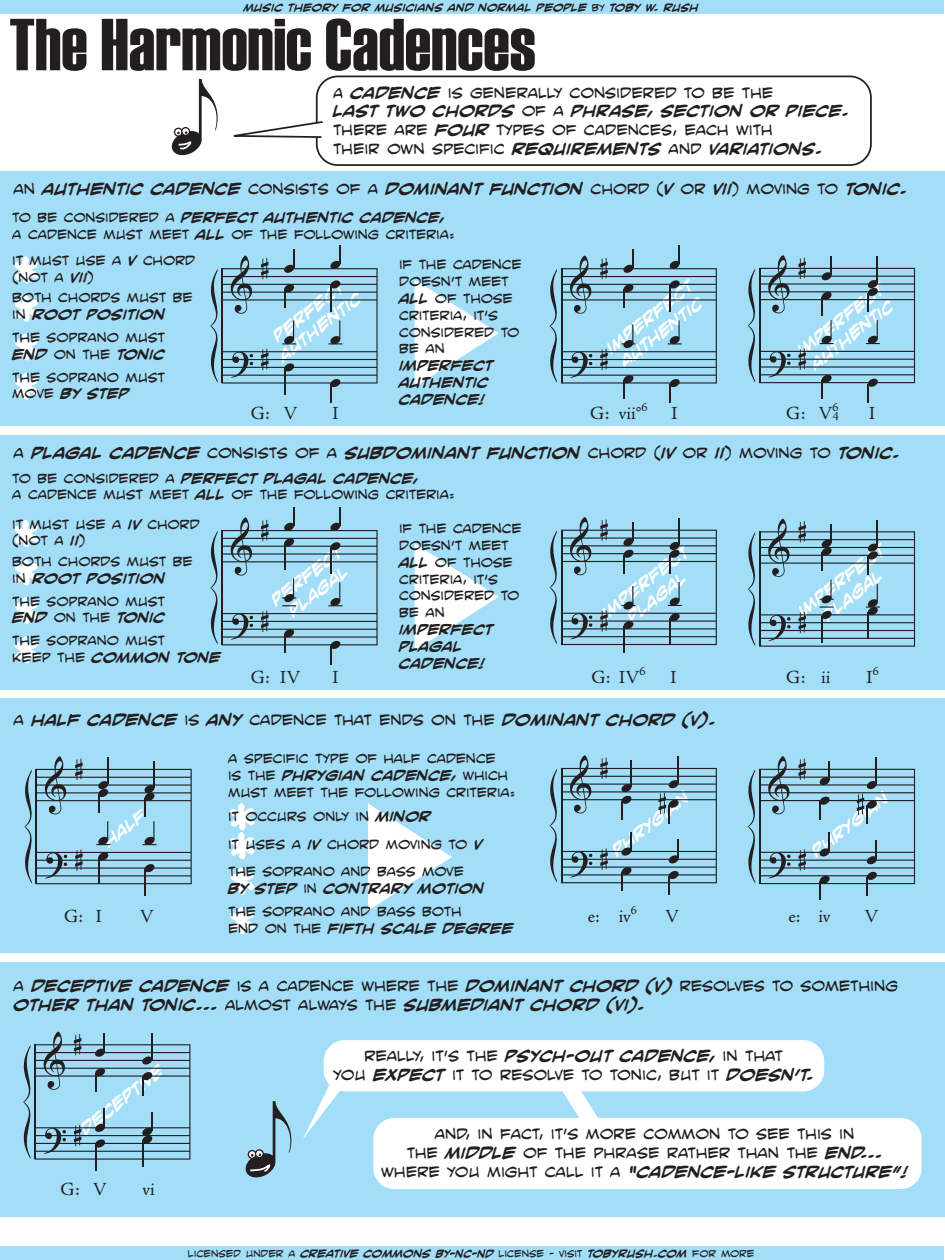
<style>
.page{position:relative;width:945px;height:1260px;background:#fff}
.page>*{position:absolute;margin:0;border:0;box-sizing:border-box;transform-origin:0 0}
.t1{font:73.5px "Haettenschweiler";color:#231f20}
.t2{font:67.73px "Smack Attack BB";color:#fff}
.t3{font:18.55px "Adobe Jenson Pro";color:#231f20}
.t4{font:15.75px/18.9px "Smack Attack BB";color:#231f20;text-align:center}
.t5{font:700 15.75px/18.9px "Smack Attack BB";color:#231f20}
.t6{font:700 15.75px/18.9px "Smack Attack BB";color:#fff;text-align:center}
.t7{font:14px/16.8px "Smack Attack BB";color:#231f20}
.t8{font:700 14px/16.8px "Smack Attack BB";color:#231f20}
.t9{font:12.42px "Adobe Jenson Pro";color:#231f20}
.t10{font:700 10.5px "Smack Attack BB";color:#231f20}
.s1{font-weight:400}
.s2{font-weight:700}
</style>
<div class="page">
<div style="left:0;top:172px;width:945px;height:254px;background:#a2def8"></div>
<div style="left:0;top:435px;width:945px;height:255px;background:#a2def8"></div>
<div style="left:0;top:698px;width:945px;height:254px;background:#a2def8"></div>
<div style="left:0;top:962px;width:945px;height:254px;background:#a2def8"></div>
<div style="left:316px;top:76px;width:556px;height:90px;border:2px solid #231f20;border-radius:21px"></div>
<svg style="left:415px;top:280px;width:84px;height:107px"></svg>
<div style="left:373px;top:1118px;width:549px;height:71px;background:#fff;border-radius:21px"></div>
<svg style="left:415px;top:543px;width:84px;height:107px"></svg>
<svg style="left:368px;top:803px;width:84px;height:108px"></svg>
<svg style="left:172px;top:79px;width:153px;height:76px"></svg>
<svg style="left:245px;top:1101px;width:46px;height:76px"></svg>
<div style="left:324px;top:1040px;width:500px;height:51px;background:#fff;border-radius:21px"></div>
<svg style="left:546px;top:1091px;width:69px;height:27px"></svg>
<svg style="left:303px;top:1080px;width:42px;height:59px"></svg>
<svg style="left:23px;top:1032px;width:167px;height:139px"></svg>
<svg style="left:24px;top:756px;width:168px;height:139px"></svg>
<svg style="left:549px;top:245px;width:168px;height:158px"></svg>
<svg style="left:747px;top:255px;width:168px;height:147px"></svg>
<hr style="left:623px;top:626px;width:2px;height:26px;background:#231f20">
<svg style="left:549px;top:517px;width:168px;height:128px"></svg>
<svg style="left:747px;top:519px;width:168px;height:128px"></svg>
<svg style="left:210px;top:245px;width:168px;height:158px"></svg>
<svg style="left:549px;top:755px;width:168px;height:139px"></svg>
<svg style="left:747px;top:756px;width:168px;height:143px"></svg>
<svg style="left:210px;top:507px;width:168px;height:157px"></svg>
<div style="left:0;top:1246px;width:944px;height:14px;background:#a2def8"></div>
<div style="left:0;top:0;width:944px;height:14px;background:#a2def8"></div>
<p class="t10" style="left:244px;top:1px;width:456px">MUSIC THEORY FOR MUSICIANS AND NORMAL PEOPLE <span class="s1">BY</span> TOBY W. RUSH</p>
<h1 class="t1" style="left:9px;top:3px;width:528px">The Harmonic Cadences</h1>
<p class="t4" style="left:333px;top:83px;width:517px;text-align:left">A <span class="s2">CADENCE</span> IS GENERALLY CONSIDERED TO BE THE<br><span class="s2">LAST TWO CHORDS</span> OF A <span class="s2">PHRASE, SECTION OR PIECE.<br></span>THERE ARE <span class="s2">FOUR</span> TYPES OF CADENCES, EACH WITH<br>THEIR OWN SPECIFIC <span class="s2">REQUIREMENTS</span> AND <span class="s2">VARIATIONS.</span></p>
<p class="t5" style="left:13px;top:180px;width:895px"><span class="s1">AN</span> AUTHENTIC CADENCE <span class="s1">CONSISTS OF A</span> DOMINANT FUNCTION <span class="s1">CHORD (</span>V <span class="s1">OR</span> VII<span class="s1">) MOVING TO</span> TONIC.</p>
<p class="t7" style="left:12px;top:209px;width:444px">TO BE CONSIDERED A <span class="s2">PERFECT AUTHENTIC CADENCE,<br></span>A CADENCE MUST MEET <span class="s2">ALL</span> OF THE FOLLOWING CRITERIA:</p>
<p class="t7" style="left:12px;top:252px;width:184px">IT MUST USE A <span class="s2">V</span> CHORD (NOT A <span class="s2">VII</span>)</p>
<p class="t7" style="left:12px;top:289px;width:182px">BOTH CHORDS MUST BE<br>IN <span class="s2">ROOT POSITION</span></p>
<p class="t7" style="left:12px;top:329px;width:154px">THE SOPRANO MUST<br><span class="s2">END</span> ON THE <span class="s2">TONIC</span></p>
<p class="t7" style="left:12px;top:369px;width:154px">THE SOPRANO MUST<br>MOVE <span class="s2">BY STEP</span></p>
<h2 class="t2" style="left:11px;top:247px;width:33px">*</h2>
<h2 class="t2" style="left:11px;top:286px;width:33px">*</h2>
<h2 class="t2" style="left:11px;top:324px;width:33px">*</h2>
<h2 class="t2" style="left:11px;top:364px;width:33px">*</h2>
<p class="t7" style="left:399px;top:257px;width:124px">IF THE CADENCE<br>DOESN’T MEET<br><span class="s2">ALL</span> OF THOSE<br>CRITERIA, IT’S<br>CONSIDERED TO<br>BE AN</p>
<p class="t8" style="left:399px;top:357px;width:96px">IMPERFECT<br>AUTHENTIC</p>
<p class="t6" style="left:263px;top:336px;width:102px;rotate:-38deg">PERFECT<br>AUTHENTIC</p>
<p class="t6" style="left:602px;top:342px;width:107px;text-align:left;rotate:-38deg">IMPERFECT<br>AUTHENTIC</p>
<p class="t6" style="left:793px;top:345px;width:107px;text-align:left;rotate:-38deg">IMPERFECT<br>AUTHENTIC</p>
<p class="t8" style="left:399px;top:391px;width:88px">CADENCE!</p>
<h3 class="t3" style="left:283px;top:403px;width:15px">V</h3>
<h3 class="t3" style="left:332px;top:403px;width:8px">I</h3>
<h3 class="t3" style="left:619px;top:403px;width:30px">vii°<sup>6</sup></h3>
<h3 class="t3" style="left:671px;top:403px;width:8px">I</h3>
<h3 class="t3" style="left:818px;top:403px;width:22px">V<sup>6</sup></h3>
<h3 class="t3" style="left:251px;top:403px;width:21px">G:</h3>
<h3 class="t3" style="left:590px;top:403px;width:21px">G:</h3>
<h3 class="t3" style="left:786px;top:403px;width:21px">G:</h3>
<p class="t9" style="left:833px;top:409px;width:8px">4</p>
<h3 class="t3" style="left:869px;top:403px;width:8px">I</h3>
<p class="t5" style="left:13px;top:444px;width:888px"><span class="s1">A</span> PLAGAL CADENCE <span class="s1">CONSISTS OF A</span> SUBDOMINANT FUNCTION <span class="s1">CHORD (</span>IV <span class="s1">OR</span> II<span class="s1">) MOVING TO</span> TONIC.</p>
<p class="t7" style="left:12px;top:470px;width:444px">TO BE CONSIDERED A <span class="s2">PERFECT PLAGAL CADENCE,<br></span>A CADENCE MUST MEET <span class="s2">ALL</span> OF THE FOLLOWING CRITERIA:</p>
<p class="t7" style="left:12px;top:516px;width:189px">IT MUST USE A <span class="s2">IV</span> CHORD (NOT A <span class="s2">II</span>)</p>
<p class="t7" style="left:12px;top:553px;width:182px">BOTH CHORDS MUST BE<br>IN <span class="s2">ROOT POSITION</span></p>
<p class="t7" style="left:12px;top:593px;width:154px">THE SOPRANO MUST<br><span class="s2">END</span> ON THE <span class="s2">TONIC</span></p>
<p class="t7" style="left:12px;top:632px;width:210px">THE SOPRANO MUST<br>KEEP THE <span class="s2">COMMON TONE</span></p>
<h2 class="t2" style="left:11px;top:511px;width:33px">*</h2>
<h2 class="t2" style="left:11px;top:549px;width:33px">*</h2>
<h2 class="t2" style="left:11px;top:588px;width:33px">*</h2>
<h2 class="t2" style="left:11px;top:627px;width:33px">*</h2>
<p class="t6" style="left:267px;top:595px;width:87px;rotate:-38deg">PERFECT<br>PLAGAL</p>
<p class="t7" style="left:399px;top:520px;width:124px">IF THE CADENCE<br>DOESN’T MEET<br><span class="s2">ALL</span> OF THOSE<br>CRITERIA, IT’S<br>CONSIDERED TO<br>BE AN</p>
<p class="t8" style="left:399px;top:621px;width:96px">IMPERFECT<br>PLAGAL</p>
<p class="t6" style="left:598px;top:607px;width:107px;rotate:-38deg">IMPERFECT<br>PLAGAL</p>
<p class="t6" style="left:794px;top:606px;width:107px;rotate:-38deg">IMPERFECT<br>PLAGAL</p>
<h3 class="t3" style="left:251px;top:666px;width:21px">G:</h3>
<p class="t8" style="left:399px;top:655px;width:88px">CADENCE!</p>
<h3 class="t3" style="left:280px;top:666px;width:22px">IV</h3>
<h3 class="t3" style="left:332px;top:666px;width:8px">I</h3>
<h3 class="t3" style="left:619px;top:666px;width:28px">IV<sup>6</sup></h3>
<h3 class="t3" style="left:670px;top:666px;width:8px">I</h3>
<h3 class="t3" style="left:821px;top:666px;width:11px">ii</h3>
<h3 class="t3" style="left:866px;top:666px;width:14px">I<sup>6</sup></h3>
<h3 class="t3" style="left:591px;top:666px;width:21px">G:</h3>
<h3 class="t3" style="left:786px;top:666px;width:21px">G:</h3>
<p class="t5" style="left:13px;top:711px;width:704px"><span class="s1">A</span> HALF CADENCE <span class="s1">IS</span> ANY <span class="s1">CADENCE THAT ENDS ON THE</span> DOMINANT CHORD (V).</p>
<p class="t6" style="left:100px;top:836px;width:50px;rotate:-38deg">HALF</p>
<h3 class="t3" style="left:64px;top:906px;width:21px">G:</h3>
<h3 class="t3" style="left:96px;top:906px;width:8px">I</h3>
<h3 class="t3" style="left:140px;top:906px;width:15px">V</h3>
<p class="t7" style="left:228px;top:750px;width:289px">A SPECIFIC TYPE OF HALF CADENCE<br>IS THE <span class="s2">PHRYGIAN CADENCE,</span> WHICH<br>MUST MEET THE FOLLOWING CRITERIA:</p>
<h2 class="t2" style="left:226px;top:809px;width:33px">**</h2>
<p class="t7" style="left:228px;top:803px;width:256px;line-height:27.5px">IT OCCURS ONLY IN <span class="s2">MINOR<br></span>IT USES A <span class="s2">IV</span> CHORD MOVING TO <span class="s2">V<br></span>THE SOPRANO AND BASS MOVE</p>
<p class="t7" style="left:228px;top:877px;width:258px;line-height:22.9px"><span class="s2">BY STEP</span> IN <span class="s2">CONTRARY MOTION<br></span>THE SOPRANO AND BASS BOTH</p>
<p class="t8" style="left:228px;top:920px;width:287px"><span class="s1">END ON THE</span> FIFTH SCALE DEGREE</p>
<h2 class="t2" style="left:226px;top:859px;width:33px">*</h2>
<h2 class="t2" style="left:226px;top:898px;width:33px">*</h2>
<p class="t6" style="left:608px;top:845px;width:94px;rotate:-38deg">PHRYGIAN</p>
<p class="t6" style="left:808px;top:846px;width:94px;rotate:-38deg">PHRYGIAN</p>
<h3 class="t3" style="left:619px;top:906px;width:20px">iv<sup>6</sup></h3>
<h3 class="t3" style="left:665px;top:906px;width:15px">V</h3>
<h3 class="t3" style="left:818px;top:906px;width:13px">iv</h3>
<h3 class="t3" style="left:864px;top:906px;width:15px">V</h3>
<h3 class="t3" style="left:588px;top:906px;width:14px">e:</h3>
<h3 class="t3" style="left:789px;top:906px;width:14px">e:</h3>
<p class="t5" style="left:13px;top:977px;width:886px"><span class="s1">A</span> DECEPTIVE CADENCE <span class="s1">IS A CADENCE WHERE THE</span> DOMINANT CHORD (V) <span class="s1">RESOLVES TO SOMETHING<br></span>OTHER THAN TONIC... <span class="s1">ALMOST ALWAYS THE</span> SUBMEDIANT CHORD (VI).</p>
<p class="t6" style="left:77px;top:1124px;width:102px;rotate:-38deg">DECEPTIVE</p>
<h3 class="t3" style="left:61px;top:1179px;width:48px">G: V</h3>
<h3 class="t3" style="left:143px;top:1179px;width:14px">vi</h3>
<p class="t4" style="left:333px;top:1047px;width:482px">REALLY, IT’S THE <span class="s2">PSYCH-OUT CADENCE,</span> IN THAT<br>YOU <span class="s2">EXPECT</span> IT TO RESOLVE TO TONIC, BUT IT <span class="s2">DOESN’T.</span></p>
<p class="t4" style="left:381px;top:1125px;width:528px">AND, IN FACT, IT’S MORE COMMON TO SEE THIS IN<br>THE <span class="s2">MIDDLE</span> OF THE PHRASE RATHER THAN THE <span class="s2">END...<br></span>WHERE YOU MIGHT CALL IT A <span class="s2">“CADENCE-LIKE STRUCTURE”!</span></p>
<p class="t10" style="left:188px;top:1247px;width:568px"><span class="s1">LICENSED UNDER A</span> CREATIVE COMMONS BY-NC-ND <span class="s1">LICENSE - VISIT</span> TOBYRUSH.COM <span class="s1">FOR MORE</span></p>
</div>
